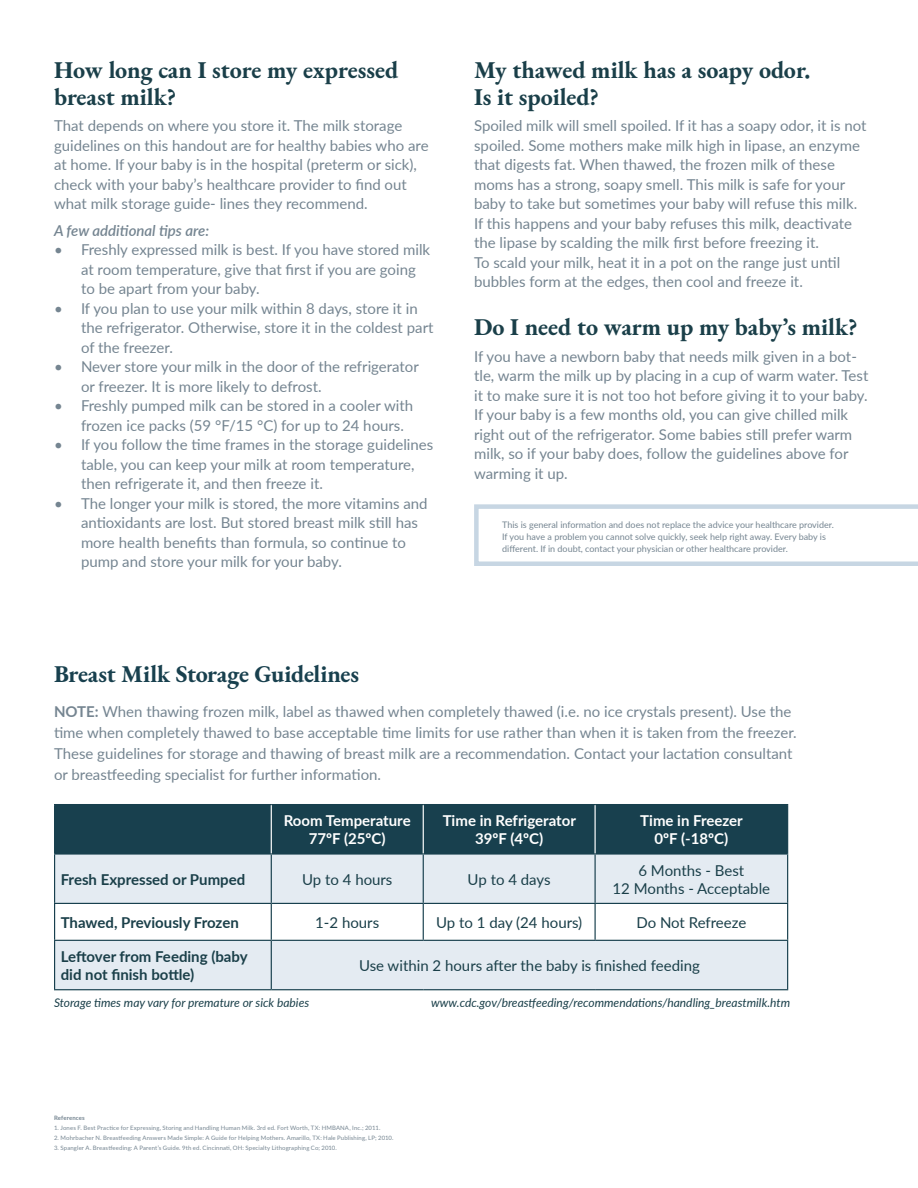
<style>
.page{position:relative;width:918px;height:1188px;background:#fff}
.page>*{position:absolute;margin:0;border:0;box-sizing:border-box;transform-origin:0 0}
.t1{font:700 24px/27px "EB Garamond";color:#1a3f49}
.Subhead_Italic_9pt{font:700 24px "EB Garamond";letter-spacing:-.015em;color:#18404e}
.t2{font:15px/19.5px "Lato";color:#758591}
.t3{font:15px/18px "Lato";color:#1a3f49;text-align:center}
.t4{font:700 15px/18px "Lato";color:#1a3f49}
.t5{font:700 15px/18px "Lato";color:#fff;text-align:center}
.t6{font:italic 600 15px "Lato";color:#758591}
.t7{font:italic 12px "Lato";color:#1a3f49}
.t8{font:9px/12px "Lato";color:#758591}
.References_Body_Text{font:6px "Lato";letter-spacing:.02em;color:#758591}
.References_Body_Text-2{font:700 6px "Lato";letter-spacing:.015em;color:#758591}
.s1{font-weight:700}
</style>
<div class="page">
<svg style="left:474px;top:504px;width:444px;height:62px"></svg>
<div style="left:55px;top:805px;width:732px;height:48px;background:#18404e"></div>
<div style="left:55px;top:855px;width:732px;height:134px;background:#e4ebf2"></div>
<svg style="left:55px;top:904px;width:732px;height:36px"></svg>
<hr style="left:54px;top:804px;width:217px;height:1px;background:#18404e">
<hr style="left:54px;top:805px;width:1px;height:48px;background:#18404e">
<hr style="left:271px;top:804px;width:152px;height:1px;background:#18404e">
<hr style="left:423px;top:804px;width:172px;height:1px;background:#18404e">
<hr style="left:595px;top:804px;width:193px;height:1px;background:#18404e">
<hr style="left:787px;top:805px;width:1px;height:48px;background:#18404e">
<hr style="left:54px;top:853px;width:217px;height:2px;background:#18404e">
<hr style="left:54px;top:855px;width:1px;height:48px;background:#18404e">
<hr style="left:271px;top:853px;width:152px;height:2px;background:#18404e">
<hr style="left:271px;top:855px;width:1px;height:48px;background:#18404e">
<hr style="left:423px;top:853px;width:172px;height:2px;background:#18404e">
<hr style="left:423px;top:855px;width:1px;height:48px;background:#18404e">
<hr style="left:595px;top:853px;width:193px;height:2px;background:#18404e">
<hr style="left:595px;top:855px;width:1px;height:48px;background:#18404e">
<hr style="left:787px;top:855px;width:1px;height:48px;background:#18404e">
<hr style="left:54px;top:903px;width:217px;height:1px;background:#18404e">
<hr style="left:54px;top:904px;width:1px;height:36px;background:#18404e">
<hr style="left:271px;top:903px;width:152px;height:1px;background:#18404e">
<hr style="left:271px;top:904px;width:1px;height:36px;background:#18404e">
<hr style="left:423px;top:903px;width:172px;height:1px;background:#18404e">
<hr style="left:423px;top:904px;width:1px;height:36px;background:#18404e">
<hr style="left:595px;top:903px;width:193px;height:1px;background:#18404e">
<hr style="left:595px;top:904px;width:1px;height:36px;background:#18404e">
<hr style="left:787px;top:904px;width:1px;height:36px;background:#18404e">
<hr style="left:54px;top:940px;width:217px;height:1px;background:#18404e">
<hr style="left:54px;top:941px;width:1px;height:48px;background:#18404e">
<hr style="left:271px;top:940px;width:152px;height:1px;background:#18404e">
<hr style="left:271px;top:941px;width:1px;height:48px;background:#18404e">
<hr style="left:423px;top:940px;width:172px;height:1px;background:#18404e">
<hr style="left:595px;top:940px;width:193px;height:1px;background:#18404e">
<hr style="left:787px;top:941px;width:1px;height:48px;background:#18404e">
<hr style="left:54px;top:989px;width:217px;height:1px;background:#18404e">
<hr style="left:271px;top:989px;width:152px;height:1px;background:#18404e">
<hr style="left:423px;top:989px;width:172px;height:1px;background:#18404e">
<hr style="left:595px;top:989px;width:193px;height:1px;background:#18404e">
<hr style="left:271px;top:805px;width:1px;height:48px;background:#fff">
<hr style="left:423px;top:805px;width:1px;height:48px;background:#fff">
<hr style="left:595px;top:805px;width:1px;height:48px;background:#fff">
<p class="t1" style="left:54px;top:56px;width:346px">How long can I store my expressed breast milk?</p>
<p class="t2" style="left:54px;top:116px;width:376px">That depends on where you store it. The milk storage guidelines on this handout are for healthy babies who are at home. If your baby is in the hospital (preterm or sick), check with your baby’s healthcare provider to find out what milk storage guide- lines they recommend.</p>
<p class="t6" style="left:54px;top:219px;width:157px">A few additional tips are:</p>
<p class="t2" style="left:81px;top:239px;width:351px;text-indent:-27px">• Freshly expressed milk is best. If you have stored milk at room temperature, give that first if you are going to be apart from your baby.</p>
<p class="t2" style="left:81px;top:298px;width:354px;text-indent:-27px">• If you plan to use your milk within 8 days, store it in the refrigerator. Otherwise, store it in the coldest part of the freezer.</p>
<p class="t2" style="left:81px;top:356px;width:339px;text-indent:-27px">• Never store your milk in the door of the refrigerator or freezer. It is more likely to defrost.</p>
<p class="t2" style="left:81px;top:395px;width:334px;text-indent:-27px">• Freshly pumped milk can be stored in a cooler with frozen ice packs (59 °F/15 °C) for up to 24 hours.</p>
<p class="t2" style="left:81px;top:434px;width:354px;text-indent:-27px">• If you follow the time frames in the storage guidelines table, you can keep your milk at room temperature, then refrigerate it, and then freeze it.</p>
<p class="t2" style="left:81px;top:493px;width:348px;text-indent:-27px">• The longer your milk is stored, the more vitamins and antioxidants are lost. But stored breast milk still has more health benefits than formula, so continue to pump and store your milk for your baby.</p>
<p class="t1" style="left:474px;top:56px;width:338px">My thawed milk has a soapy odor.</p>
<p class="t1" style="left:474px;top:83px;width:127px">Is it spoiled?</p>
<p class="t2" style="left:474px;top:116px;width:394px">Spoiled milk will smell spoiled. If it has a soapy odor, it is not spoiled. Some mothers make milk high in lipase, an enzyme that digests fat. When thawed, the frozen milk of these moms has a strong, soapy smell. This milk is safe for your baby to take but sometimes your baby will refuse this milk.<br>If this happens and your baby refuses this milk, deactivate the lipase by scalding the milk first before freezing it.</p>
<p class="t2" style="left:474px;top:252px;width:368px">To scald your milk, heat it in a pot on the range just until bubbles form at the edges, then cool and freeze it.</p>
<p class="t1" style="left:474px;top:313px;width:385px">Do I need to warm up my baby’s milk?</p>
<p class="t2" style="left:474px;top:346px;width:396px">If you have a newborn baby that needs milk given in a bot&shy;tle, warm the milk up by placing in a cup of warm water. Test it to make sure it is not too hot before giving it to your baby.<br>If your baby is a few months old, you can give chilled milk right out of the refrigerator. Some babies still prefer warm milk, so if your baby does, follow the guidelines above for warming it up.</p>
<p class="t8" style="left:502px;top:518px;width:333px">This is general information and does not replace the advice your healthcare provider.<br>If you have a problem you cannot solve quickly, seek help right away. Every baby is different. If in doubt, contact your physician or other healthcare provider.</p>
<p class="Subhead_Italic_9pt" style="left:54px;top:657px;width:307px">Breast Milk Storage Guidelines</p>
<p class="t2" style="left:54px;top:701px;width:744px;line-height:21px"><span class="s1">NOTE:</span> When thawing frozen milk, label as thawed when completely thawed (i.e. no ice crystals present). Use the time when completely thawed to base acceptable time limits for use rather than when it is taken from the freezer.<br>These guidelines for storage and thawing of breast milk are a recommendation. Contact your lactation consultant or breastfeeding specialist for further information.</p>
<p class="t5" style="left:284px;top:811px;width:128px">Room Temperature<br>77ºF (25ºC)</p>
<p class="t5" style="left:443px;top:811px;width:135px">Time in Refrigerator<br>39ºF (4ºC)</p>
<p class="t5" style="left:640px;top:811px;width:104px">Time in Freezer<br>0ºF (-18ºC)</p>
<p class="t4" style="left:61px;top:870px;width:186px">Fresh Expressed or Pumped</p>
<p class="t3" style="left:302px;top:870px;width:92px">Up to 4 hours</p>
<p class="t3" style="left:468px;top:870px;width:85px">Up to 4 days</p>
<p class="t3" style="left:613px;top:861px;width:159px">6 Months - Best<br>12 Months - Acceptable</p>
<p class="t4" style="left:61px;top:913px;width:180px">Thawed, Previously Frozen</p>
<p class="t3" style="left:315px;top:913px;width:65px">1-2 hours</p>
<p class="t3" style="left:436px;top:913px;width:148px">Up to 1 day (24 hours)</p>
<p class="t3" style="left:636px;top:913px;width:112px">Do Not Refreeze</p>
<p class="t4" style="left:61px;top:947px;width:189px">Leftover from Feeding (baby did not finish bottle)</p>
<p class="t3" style="left:359px;top:956px;width:342px">Use within 2 hours after the baby is finished feeding</p>
<p class="t7" style="left:54px;top:994px;width:257px">Storage times may vary for premature or sick babies</p>
<p class="t7" style="left:431px;top:994px;width:361px">www.cdc.gov/breastfeeding/recommendations/handling_breastmilk.htm</p>
<p class="References_Body_Text-2" style="left:54px;top:1113px;width:32px">References</p>
<p class="References_Body_Text" style="left:54px;top:1123px;width:328px">1. Jones F. Best Practice for Expressing, Storing and Handling Human Milk. 3rd ed. Fort Worth, TX: HMBANA, Inc.; 2011.</p>
<p class="References_Body_Text" style="left:54px;top:1133px;width:341px">2. Mohrbacher N. Breastfeeding Answers Made Simple: A Guide for Helping Mothers. Amarillo, TX: Hale Publishing, LP; 2010.</p>
<p class="References_Body_Text" style="left:54px;top:1144px;width:285px">3. Spangler A. Breastfeeding: A Parent’s Guide. 9th ed. Cincinnati, OH: Specialty Lithographing Co; 2010.</p>
</div>
